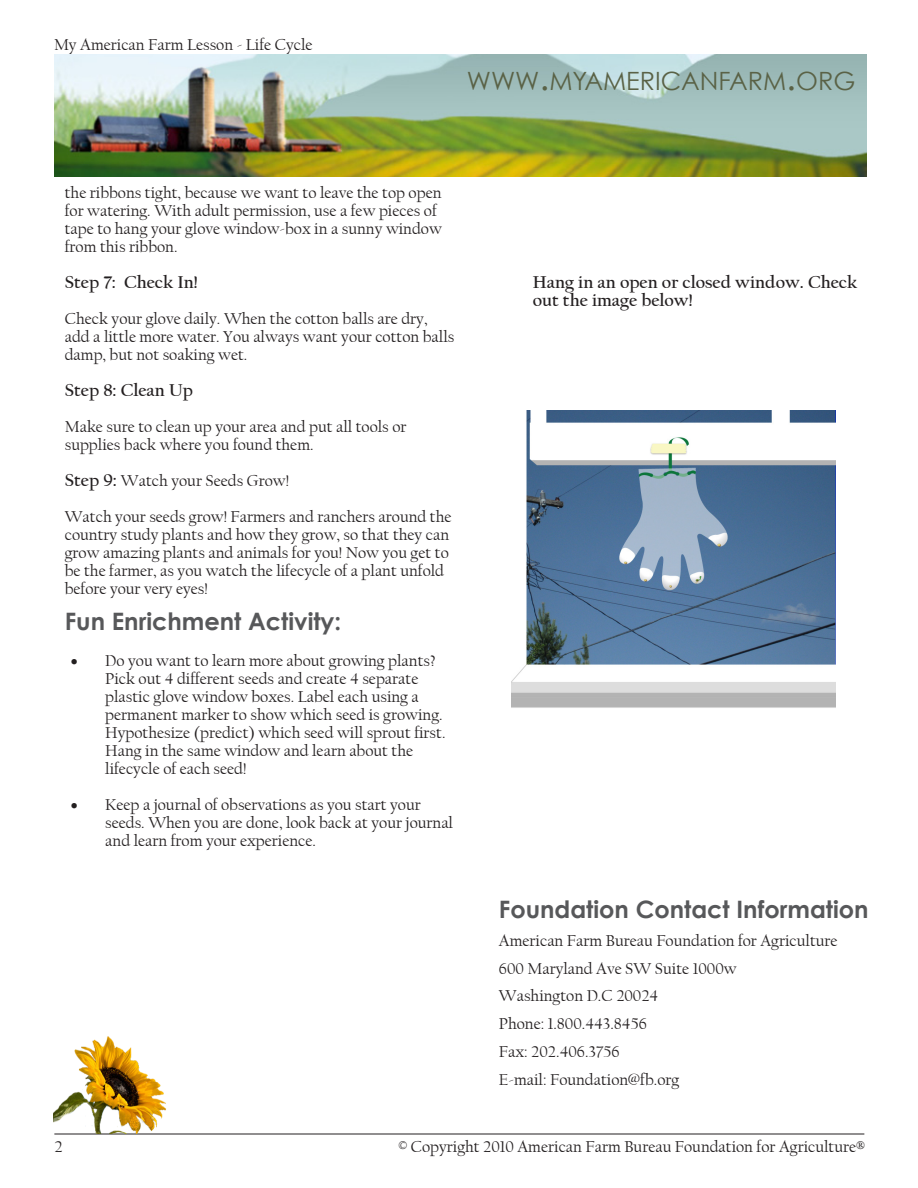
<style>
.page{position:relative;width:918px;height:1188px;background:#fff}
.page>*{position:absolute;margin:0;border:0;box-sizing:border-box;transform-origin:0 0}
.Page_Title{font:25.2px "Century Gothic";color:#5a6246}
.Heading{font:700 24px "Century Gothic";color:#57585a}
.Teaching_Step{font:700 18px/18px "Californian FB";color:#231f20}
.Bulleted_List_-_Leve{font:16.5px/18px "Californian FB";color:#231f20}
.Body_Text{font:16.5px/18px "Californian FB";color:#231f20}
.Teaching_Step-2{font:16.5px "Californian FB";color:#231f20}
.s1{font-size:36px}
.s2{font-weight:700;font-size:18px}
</style>
<div class="page">
<hr style="left:54px;top:1134px;width:810px;height:1px;background:#231f20">
<img style="left:54px;top:1037px;width:112px;height:97px">
<img style="left:54px;top:54px;width:813px;height:122px">
<img style="left:511px;top:410px;width:324px;height:298px">
<p class="Bulleted_List_-_Leve" style="left:54px;top:36px;width:260px">My American Farm Lesson - Life Cycle</p>
<p class="Page_Title" style="left:467px;top:66px;width:390px">WWW<span class="s1">.</span>MYAMERICANFARM<span class="s1">.</span>ORG</p>
<p class="Body_Text" style="left:65px;top:184px;width:379px">the ribbons tight, because we want to leave the top open for watering. With adult permission, use a few pieces of tape to hang your glove window-box in a sunny window from this ribbon.</p>
<p class="Teaching_Step" style="left:65px;top:273px;width:135px">Step 7: Check In!</p>
<p class="Body_Text" style="left:65px;top:310px;width:391px">Check your glove daily. When the cotton balls are dry, add a little more water. You always want your cotton balls damp, but not soaking wet.</p>
<p class="Teaching_Step" style="left:65px;top:381px;width:130px">Step 8: Clean Up</p>
<p class="Body_Text" style="left:65px;top:418px;width:343px">Make sure to clean up your area and put all tools or supplies back where you found them.</p>
<p class="Teaching_Step-2" style="left:65px;top:471px;width:226px"><span class="s2">Step 9:</span> Watch your Seeds Grow!</p>
<p class="Body_Text" style="left:65px;top:508px;width:388px">Watch your seeds grow! Farmers and ranchers around the country study plants and how they grow, so that they can grow amazing plants and animals for you! Now you get to be the farmer, as you watch the lifecycle of a plant unfold before your very eyes!</p>
<p class="Heading" style="left:65px;top:603px;width:278px">Fun Enrichment Activity:</p>
<p class="Bulleted_List_-_Leve" style="left:105px;top:652px;width:342px;text-indent:-34px">• Do you want to learn more about growing plants?<br>Pick out 4 different seeds and create 4 separate plastic glove window boxes. Label each using a permanent marker to show which seed is growing.<br>Hypothesize (predict) which seed will sprout first.<br>Hang in the same window and learn about the lifecycle of each seed!</p>
<p class="Bulleted_List_-_Leve" style="left:105px;top:796px;width:349px;text-indent:-34px">• Keep a journal of observations as you start your seeds. When you are done, look back at your journal and learn from your experience.</p>
<p class="Teaching_Step" style="left:533px;top:273px;width:326px">Hang in an open or closed window. Check out the image below!</p>
<p class="Heading" style="left:499px;top:891px;width:371px">Foundation Contact Information</p>
<p class="Bulleted_List_-_Leve" style="left:499px;top:932px;width:340px">American Farm Bureau Foundation for Agriculture</p>
<p class="Bulleted_List_-_Leve" style="left:499px;top:959px;width:239px">600 Maryland Ave SW Suite 1000w</p>
<p class="Bulleted_List_-_Leve" style="left:499px;top:987px;width:161px">Washington D.C 20024</p>
<p class="Bulleted_List_-_Leve" style="left:499px;top:1015px;width:149px">Phone: 1.800.443.8456</p>
<p class="Bulleted_List_-_Leve" style="left:499px;top:1043px;width:122px">Fax: 202.406.3756</p>
<p class="Bulleted_List_-_Leve" style="left:499px;top:1070px;width:182px">E-mail: Foundation@fb.org</p>
<p class="Bulleted_List_-_Leve" style="left:54px;top:1138px;width:10px">2</p>
<p class="Bulleted_List_-_Leve" style="left:398px;top:1138px;width:468px">© Copyright 2010 American Farm Bureau Foundation for Agriculture®</p>
</div>
